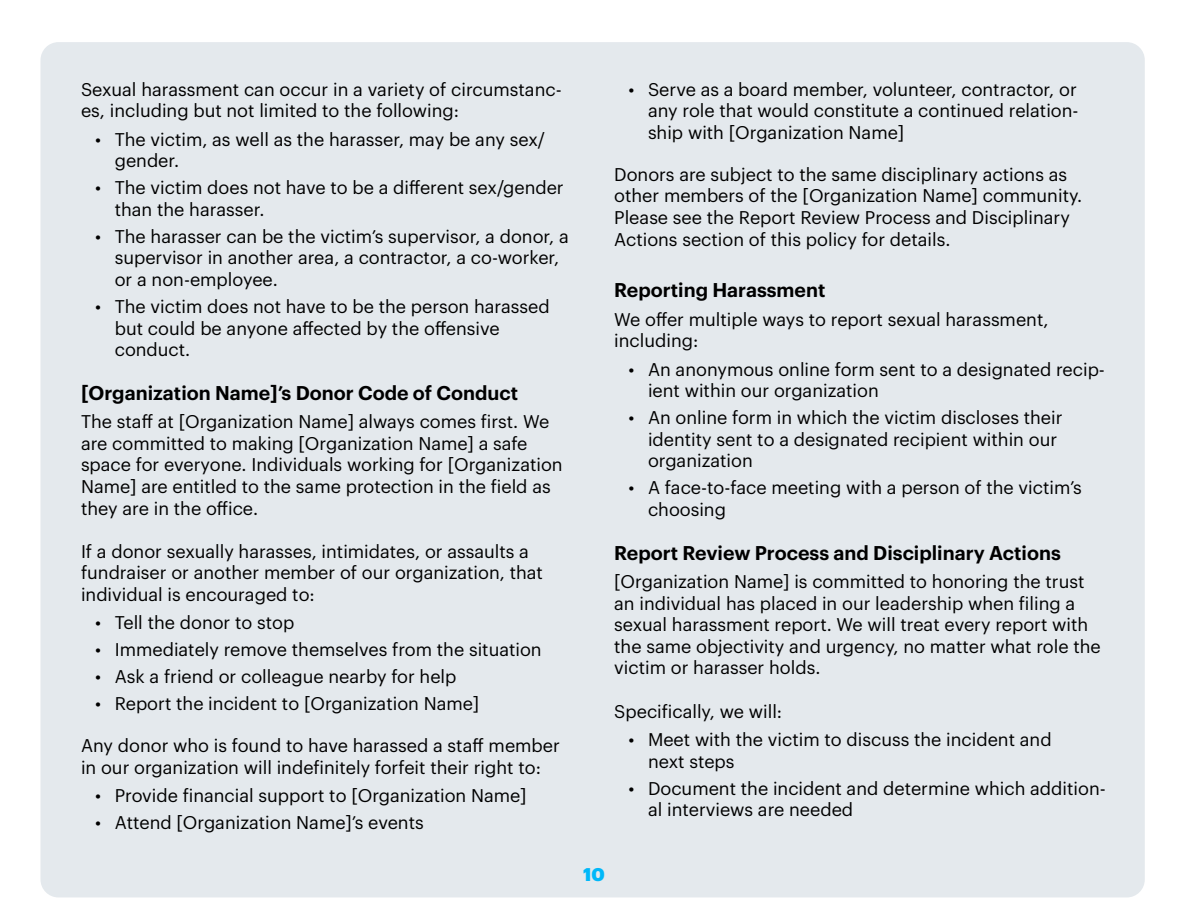
<style>
.page{position:relative;width:1188px;height:918px;background:#fff}
.page>*{position:absolute;margin:0;border:0;box-sizing:border-box;transform-origin:0 0}
.t1{font:600 19.5px "Graphik";color:#000}
.t2{font:18px/21.6px "Graphik";color:#000}
.t3{font:900 18px "Graphik";color:#00b8f9}
</style>
<div class="page">
<div style="left:40px;top:42px;width:1105px;height:855px;background:#e4e9ed;border-radius:18px"></div>
<p class="t2" style="left:81px;top:77px;width:482px">Sexual harassment can occur in a variety of circumstanc&shy;es, including but not limited to the following:</p>
<p class="t2" style="left:115px;top:127px;width:432px;text-indent:-19px">• The victim, as well as the harasser, may be any sex/ gender.</p>
<p class="t2" style="left:115px;top:175px;width:451px;text-indent:-19px">• The victim does not have to be a different sex/gender than the harasser.</p>
<p class="t2" style="left:115px;top:224px;width:456px;text-indent:-19px">• The harasser can be the victim’s supervisor, a donor, a supervisor in another area, a contractor, a co-worker, or a non-employee.</p>
<p class="t2" style="left:115px;top:294px;width:437px;text-indent:-19px">• The victim does not have to be the person harassed but could be anyone affected by the offensive conduct.</p>
<p class="t1" style="left:81px;top:378px;width:439px">[Organization Name]’s Donor Code of Conduct</p>
<p class="t2" style="left:81px;top:409px;width:483px">The staff at [Organization Name] always comes first. We are committed to making [Organization Name] a safe space for everyone. Individuals working for [Organization Name] are entitled to the same protection in the field as they are in the office.</p>
<p class="t2" style="left:81px;top:539px;width:464px">If a donor sexually harasses, intimidates, or assaults a fundraiser or another member of our organization, that individual is encouraged to:</p>
<p class="t2" style="left:95px;top:611px;width:201px">• Tell the donor to stop</p>
<p class="t2" style="left:95px;top:638px;width:448px">• Immediately remove themselves from the situation</p>
<p class="t2" style="left:95px;top:665px;width:363px">• Ask a friend or colleague nearby for help</p>
<p class="t2" style="left:95px;top:692px;width:386px">• Report the incident to [Organization Name]</p>
<p class="t2" style="left:81px;top:733px;width:480px">Any donor who is found to have harassed a staff member in our organization will indefinitely forfeit their right to:</p>
<p class="t2" style="left:95px;top:783px;width:433px">• Provide financial support to [Organization Name]</p>
<p class="t2" style="left:95px;top:810px;width:330px">• Attend [Organization Name]’s events</p>
<p class="t2" style="left:648px;top:77px;width:432px;text-align:justify;text-indent:-19px">• Serve as a board member, volunteer, contractor, or any role that would constitute a continued relation&shy;ship with [Organization Name]</p>
<p class="t2" style="left:614px;top:162px;width:470px">Donors are subject to the same disciplinary actions as other members of the [Organization Name] community.<br>Please see the Report Review Process and Disciplinary Actions section of this policy for details.</p>
<p class="t1" style="left:614px;top:275px;width:213px">Reporting Harassment</p>
<p class="t2" style="left:614px;top:307px;width:436px">We offer multiple ways to report sexual harassment, including:</p>
<p class="t2" style="left:648px;top:357px;width:458px;text-indent:-19px">• An anonymous online form sent to a designated recip&shy;ient within our organization</p>
<p class="t2" style="left:648px;top:405px;width:416px;text-indent:-19px">• An online form in which the victim discloses their identity sent to a designated recipient within our organization</p>
<p class="t2" style="left:648px;top:476px;width:435px;text-indent:-19px">• A face-to-face meeting with a person of the victim’s choosing</p>
<p class="t1" style="left:614px;top:538px;width:448px">Report Review Process and Disciplinary Actions</p>
<p class="t2" style="left:614px;top:569px;width:488px">[Organization Name] is committed to honoring the trust an individual has placed in our leadership when filing a sexual harassment report. We will treat every report with the same objectivity and urgency, no matter what role the victim or harasser holds.</p>
<p class="t2" style="left:614px;top:699px;width:169px">Specifically, we will:</p>
<p class="t2" style="left:648px;top:727px;width:405px;text-indent:-19px">• Meet with the victim to discuss the incident and next steps</p>
<p class="t2" style="left:648px;top:776px;width:459px;text-indent:-19px">• Document the incident and determine which addition&shy;al interviews are needed</p>
<p class="t3" style="left:583px;top:861px;width:23px">10</p>
</div>
